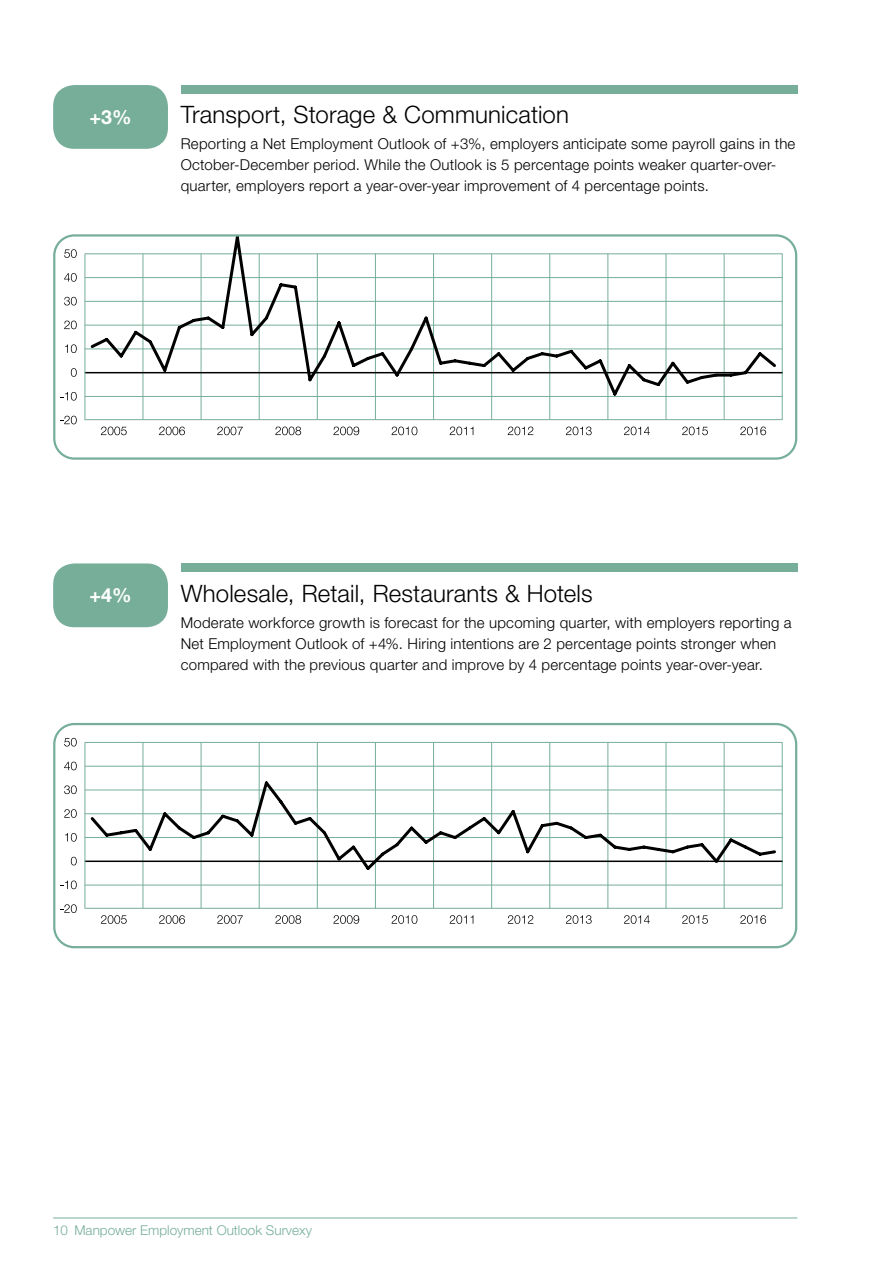
<style>
.page{position:relative;width:893px;height:1263px;background:#fff}
.page>*{position:absolute;margin:0;border:0;box-sizing:border-box;transform-origin:0 0}
.t1{font:300 24px "Helvetica Neue LT Std";letter-spacing:.005em;color:#000}
.t2{font:700 19.5px "Helvetica Neue LT Std";color:#fff}
.t3{font:300 15px/21px "Helvetica Neue LT Std";letter-spacing:.015em;color:#000}
.t4{font:300 13.5px "Helvetica Neue LT Std";color:#76ae99}
</style>
<div class="page">
<hr style="left:53px;top:1217px;width:744px;height:1px;background:#76ae99">
<svg style="left:53px;top:234px;width:744px;height:226px"></svg>
<svg style="left:53px;top:723px;width:744px;height:225px"></svg>
<div style="left:181px;top:85px;width:616px;height:9px;background:#76ae99"></div>
<div style="left:53px;top:85px;width:115px;height:64px;background:#76ae99;border-radius:21px"></div>
<div style="left:181px;top:563px;width:616px;height:9px;background:#76ae99"></div>
<div style="left:53px;top:563px;width:115px;height:64px;background:#76ae99;border-radius:21px"></div>
<h2 class="t2" style="left:90px;top:105px;width:44px">+3%</h2>
<h1 class="t1" style="left:181px;top:100px;width:390px">Transport, Storage &amp; Communication</h1>
<p class="t3" style="left:181px;top:133px;width:616px">Reporting a Net Employment Outlook of +3%, employers anticipate some payroll gains in the<br>October-December period. While the Outlook is 5 percentage points weaker quarter-over&shy;quarter, employers report a year-over-year improvement of 4 percentage points.</p>
<h2 class="t2" style="left:90px;top:583px;width:44px">+4%</h2>
<h1 class="t1" style="left:181px;top:579px;width:413px">Wholesale, Retail, Restaurants &amp; Hotels</h1>
<p class="t3" style="left:181px;top:612px;width:612px">Moderate workforce growth is forecast for the upcoming quarter, with employers reporting a<br>Net Employment Outlook of +4%. Hiring intentions are 2 percentage points stronger when compared with the previous quarter and improve by 4 percentage points year-over-year.</p>
<p class="t4" style="left:53px;top:1222px;width:260px">10 Manpower Employment Outlook Survexy</p>
</div>
